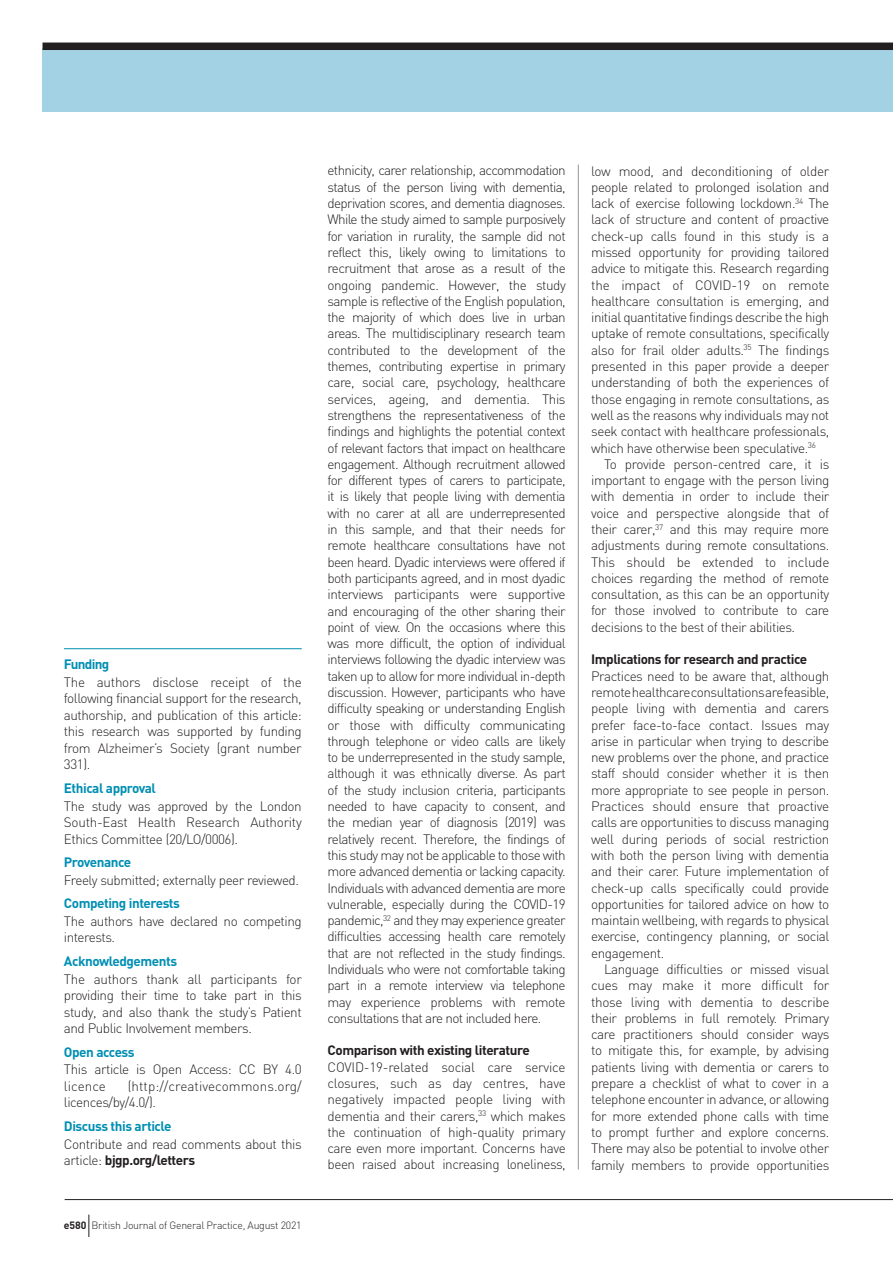
<style>
.page{position:relative;width:893px;height:1263px;background:#fff}
.page>*{position:absolute;margin:0;border:0;box-sizing:border-box;transform-origin:0 0}
.t1{font:300 13.5px/16.4px "DIN";letter-spacing:-.035em;color:#231f20;text-align:justify}
.t2{font:700 13.5px "DIN";letter-spacing:-.035em;color:#008fb3}
.t3{font:700 13.5px "DIN";letter-spacing:-.035em;color:#231f20}
.t4{font:300 13.5px/16.5px "DIN";letter-spacing:.005em;color:#231f20}
.t5{font:300 10.5px "DIN";letter-spacing:-.025em;color:#231f20}
.s1{font-weight:700}
</style>
<div class="page">
<div style="left:43px;top:48px;width:850px;height:64px;background:#a2d2e3"></div>
<div style="left:43px;top:43px;width:850px;height:7px;background:#231f20"></div>
<hr style="left:578px;top:165px;width:1px;height:1004px;background:#939598">
<hr style="left:64px;top:648px;width:238px;height:1px;background:#008fb3">
<svg style="left:88px;top:1214px;width:1px;height:23px"></svg>
<hr style="left:65px;top:1199px;width:828px;height:1px;background:#231f20">
<p class="t2" style="left:64px;top:655px;width:47px">Funding</p>
<p class="t1" style="left:64px;top:674px;width:239px">The authors disclose receipt of the following financial support for the research, authorship, and publication of this article: this research was supported by funding from Alzheimer’s Society (grant number 331).</p>
<p class="t2" style="left:64px;top:779px;width:94px">Ethical approval</p>
<p class="t1" style="left:64px;top:797px;width:239px">The study was approved by the London South-East Health Research Authority Ethics Committee (20/LO/0006).</p>
<p class="t2" style="left:64px;top:853px;width:69px">Provenance</p>
<p class="t1" style="left:64px;top:871px;width:237px">Freely submitted; externally peer reviewed.</p>
<p class="t2" style="left:64px;top:894px;width:117px">Competing interests</p>
<p class="t1" style="left:64px;top:913px;width:239px">The authors have declared no competing interests.</p>
<p class="t2" style="left:64px;top:952px;width:115px">Acknowledgements</p>
<p class="t1" style="left:64px;top:970px;width:239px">The authors thank all participants for providing their time to take part in this study, and also thank the study’s Patient and Public Involvement members.</p>
<p class="t2" style="left:64px;top:1043px;width:72px">Open access</p>
<p class="t1" style="left:64px;top:1061px;width:239px">This article is Open Access: CC BY 4.0 licence</p>
<p class="t4" style="left:64px;top:1078px;width:239px;text-indent:64px">(http://creativecommons.org/ licences/by/4.0/).</p>
<p class="t2" style="left:64px;top:1117px;width:109px">Discuss this article</p>
<p class="t1" style="left:64px;top:1135px;width:239px">Contribute and read comments about this article: <span class="s1">bjgp.org/letters</span></p>
<p class="t5" style="left:64px;top:1219px;width:239px"><span class="s1">e580</span> British Journal of General Practice, August 2021</p>
<p class="t1" style="left:328px;top:162px;width:240px">ethnicity, carer relationship, accommodation status of the person living with dementia, deprivation scores, and dementia diagnoses.<br>While the study aimed to sample purposively for variation in rurality, the sample did not reflect this, likely owing to limitations to recruitment that arose as a result of the ongoing pandemic. However, the study sample is reflective of the English population, the majority of which does live in urban areas. The multidisciplinary research team contributed to the development of the themes, contributing expertise in primary care, social care, psychology, healthcare services, ageing, and dementia. This strengthens the representativeness of the findings and highlights the potential context of relevant factors that impact on healthcare engagement. Although recruitment allowed for different types of carers to participate, it is likely that people living with dementia with no carer at all are underrepresented in this sample, and that their needs for remote healthcare consultations have not been heard. Dyadic interviews were offered if both participants agreed, and in most dyadic interviews participants were supportive and encouraging of the other sharing their point of view. On the occasions where this was more difficult, the option of individual interviews following the dyadic interview was taken up to allow for more individual in-depth discussion. However, participants who have difficulty speaking or understanding English or those with difficulty communicating through telephone or video calls are likely to be underrepresented in the study sample, although it was ethnically diverse. As part of the study inclusion criteria, participants needed to have capacity to consent, and the median year of diagnosis (2019) was relatively recent. Therefore, the findings of this study may not be applicable to those with more advanced dementia or lacking capacity.<br>Individuals with advanced dementia are more vulnerable, especially during the COVID-19 pandemic,<sup>32</sup> and they may experience greater difficulties accessing health care remotely that are not reflected in the study findings.<br>Individuals who were not comfortable taking part in a remote interview via telephone may experience problems with remote consultations that are not included here.</p>
<p class="t3" style="left:328px;top:1042px;width:204px">Comparison with existing literature</p>
<p class="t1" style="left:328px;top:1058px;width:240px">COVID-19-related social care service closures, such as day centres, have negatively impacted people living with dementia and their carers,<sup>33</sup> which makes the continuation of high-quality primary care even more important. Concerns have been raised about increasing loneliness,</p>
<p class="t1" style="left:591px;top:162px;width:240px">low mood, and deconditioning of older people related to prolonged isolation and lack of exercise following lockdown.<sup>34</sup> The lack of structure and content of proactive check-up calls found in this study is a missed opportunity for providing tailored advice to mitigate this. Research regarding the impact of COVID-19 on remote healthcare consultation is emerging, and initial quantitative findings describe the high uptake of remote consultations, specifically also for frail older adults.<sup>35</sup> The findings presented in this paper provide a deeper understanding of both the experiences of those engaging in remote consultations, as well as the reasons why individuals may not seek contact with healthcare professionals, which have otherwise been speculative.<sup>36</sup></p>
<p class="t1" style="left:591px;top:456px;width:240px;text-indent:13px">To provide person-centred care, it is important to engage with the person living with dementia in order to include their voice and perspective alongside that of their carer,<sup>37</sup> and this may require more adjustments during remote consultations.<br>This should be extended to include choices regarding the method of remote consultation, as this can be an opportunity for those involved to contribute to care decisions to the best of their abilities.</p>
<p class="t3" style="left:591px;top:651px;width:217px">Implications for research and practice</p>
<p class="t1" style="left:591px;top:667px;width:240px">Practices need to be aware that, although remote healthcare consultations are feasible, people living with dementia and carers prefer face-to-face contact. Issues may arise in particular when trying to describe new problems over the phone, and practice staff should consider whether it is then more appropriate to see people in person.<br>Practices should ensure that proactive calls are opportunities to discuss managing well during periods of social restriction with both the person living with dementia and their carer. Future implementation of check-up calls specifically could provide opportunities for tailored advice on how to maintain wellbeing, with regards to physical exercise, contingency planning, or social engagement.</p>
<p class="t1" style="left:591px;top:961px;width:240px;text-indent:13px">Language difficulties or missed visual cues may make it more difficult for those living with dementia to describe their problems in full remotely. Primary care practitioners should consider ways to mitigate this, for example, by advising patients living with dementia or carers to prepare a checklist of what to cover in a telephone encounter in advance, or allowing for more extended phone calls with time to prompt further and explore concerns.<br>There may also be potential to involve other family members to provide opportunities</p>
</div>
